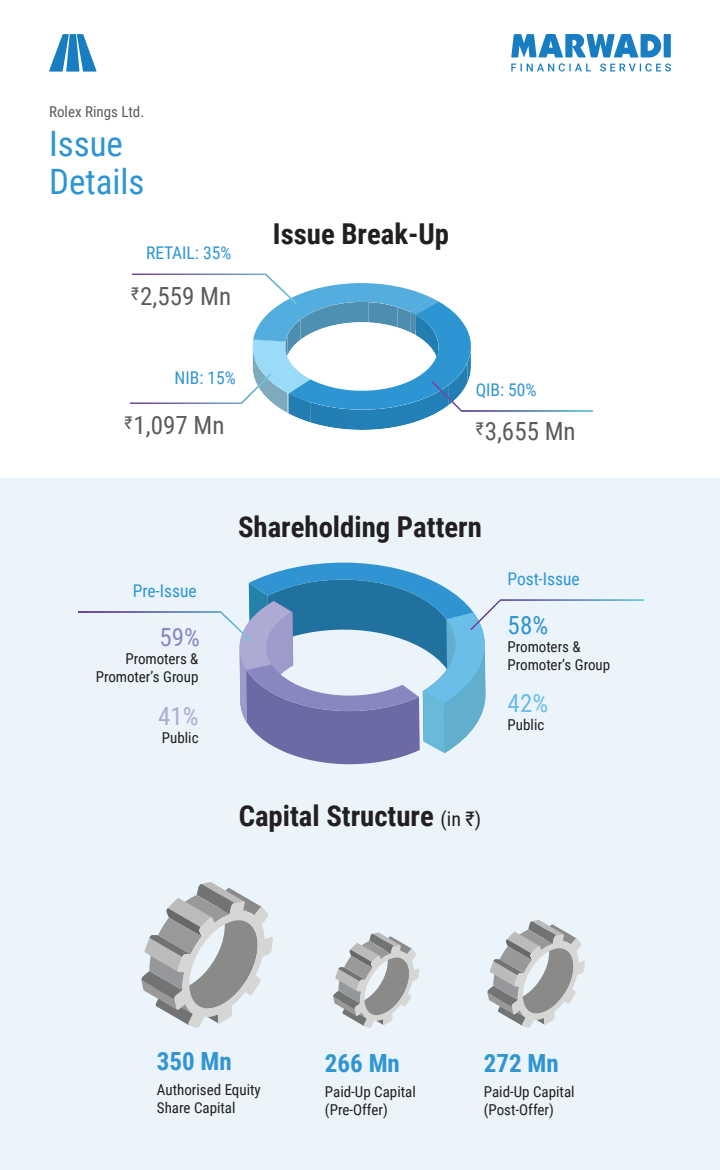
<style>
.page{position:relative;width:720px;height:1170px;background:#fff}
.page>*{position:absolute;margin:0;border:0;box-sizing:border-box;transform-origin:0 0}
.t1{font:35px/37.5px "Roboto Condensed";color:#2e95d2}
.t2{font:700 28.75px "Roboto Condensed";color:#231f20}
.t3{font:25px "Roboto Condensed";color:#5b5b5c}
.t4{font:700 25px "Roboto Condensed";color:#3095d2}
.t5{font:25px "Roboto Condensed";color:#8888c1}
.t6{font:25px "Roboto Condensed";color:#adabd4}
.t7{font:25px "Roboto Condensed";color:#2f94d1}
.t8{font:25px "Roboto Condensed";color:#6bbee7}
.t9{font:17.5px "Roboto Condensed";color:#2e95d2}
.t10{font:15px/18px "Roboto Condensed";color:#211d1e}
.t11{font:15px/18px "Roboto Condensed";color:#201d1e;text-align:right}
.t12{font:15px "Roboto Condensed";color:#5b5b5c}
.s1{font-weight:400;font-size:20px}
</style>
<div class="page">
<div style="left:0;top:479px;width:720px;height:691px;background:#eaf4fa"></div>
<svg style="left:130px;top:273px;width:463px;height:141px"></svg>
<svg style="left:274px;top:562px;width:138px;height:11px;fill:#2f94d1"></svg>
<svg style="left:78px;top:573px;width:567px;height:192px"></svg>
<svg style="left:511px;top:34px;width:160px;height:38px"></svg>
<svg style="left:49px;top:34px;width:48px;height:38px"></svg>
<svg style="left:487px;top:920px;width:98px;height:108px"></svg>
<svg style="left:333px;top:932px;width:86px;height:96px"></svg>
<svg style="left:141px;top:882px;width:132px;height:146px"></svg>
<p class="t12" style="left:49px;top:101px;width:97px">Rolex Rings Ltd.</p>
<h1 class="t1" style="left:49px;top:124px;width:97px">Issue<br>Details</h1>
<p class="t9" style="left:146px;top:241px;width:87px">RETAIL: 35%</p>
<h3 class="t3" style="left:131px;top:279px;width:101px"><sup>₹</sup>2,559 Mn</h3>
<p class="t9" style="left:175px;top:365px;width:63px">NIB: 15%</p>
<h3 class="t3" style="left:125px;top:408px;width:101px"><sup>₹</sup>1,097 Mn</h3>
<h2 class="t2" style="left:273px;top:214px;width:178px">Issue Break-Up</h2>
<p class="t9" style="left:476px;top:378px;width:62px">QIB: 50%</p>
<h3 class="t3" style="left:476px;top:414px;width:101px"><sup>₹</sup>3,655 Mn</h3>
<p class="t9" style="left:133px;top:579px;width:66px">Pre-Issue</p>
<h3 class="t5" style="left:159px;top:620px;width:42px">59%</h3>
<p class="t11" style="left:96px;top:649px;width:104px">Promoters &amp;<br>Promoter’s Group</p>
<h3 class="t6" style="left:158px;top:698px;width:42px">41%</h3>
<p class="t11" style="left:162px;top:728px;width:38px">Public</p>
<h2 class="t2" style="left:238px;top:506px;width:245px">Shareholding Pattern</h2>
<p class="t9" style="left:508px;top:566px;width:74px">Post-Issue</p>
<h3 class="t7" style="left:508px;top:607px;width:42px">58%</h3>
<p class="t11" style="left:508px;top:637px;width:104px;text-align:left">Promoters &amp;<br>Promoter’s Group</p>
<h3 class="t8" style="left:508px;top:686px;width:42px">42%</h3>
<p class="t11" style="left:508px;top:715px;width:38px">Public</p>
<h2 class="t2" style="left:239px;top:795px;width:244px">Capital Structure <span class="s1">(in ₹)</span></h2>
<h3 class="t4" style="left:157px;top:1044px;width:76px">350 Mn</h3>
<p class="t10" style="left:157px;top:1080px;width:105px">Authorised Equity<br>Share Capital</p>
<h3 class="t4" style="left:325px;top:1045px;width:76px">266 Mn</h3>
<p class="t10" style="left:325px;top:1082px;width:92px">Paid-Up Capital (Pre-Offer)</p>
<h3 class="t4" style="left:484px;top:1045px;width:76px">272 Mn</h3>
<p class="t10" style="left:484px;top:1082px;width:92px">Paid-Up Capital (Post-Offer)</p>
</div>
